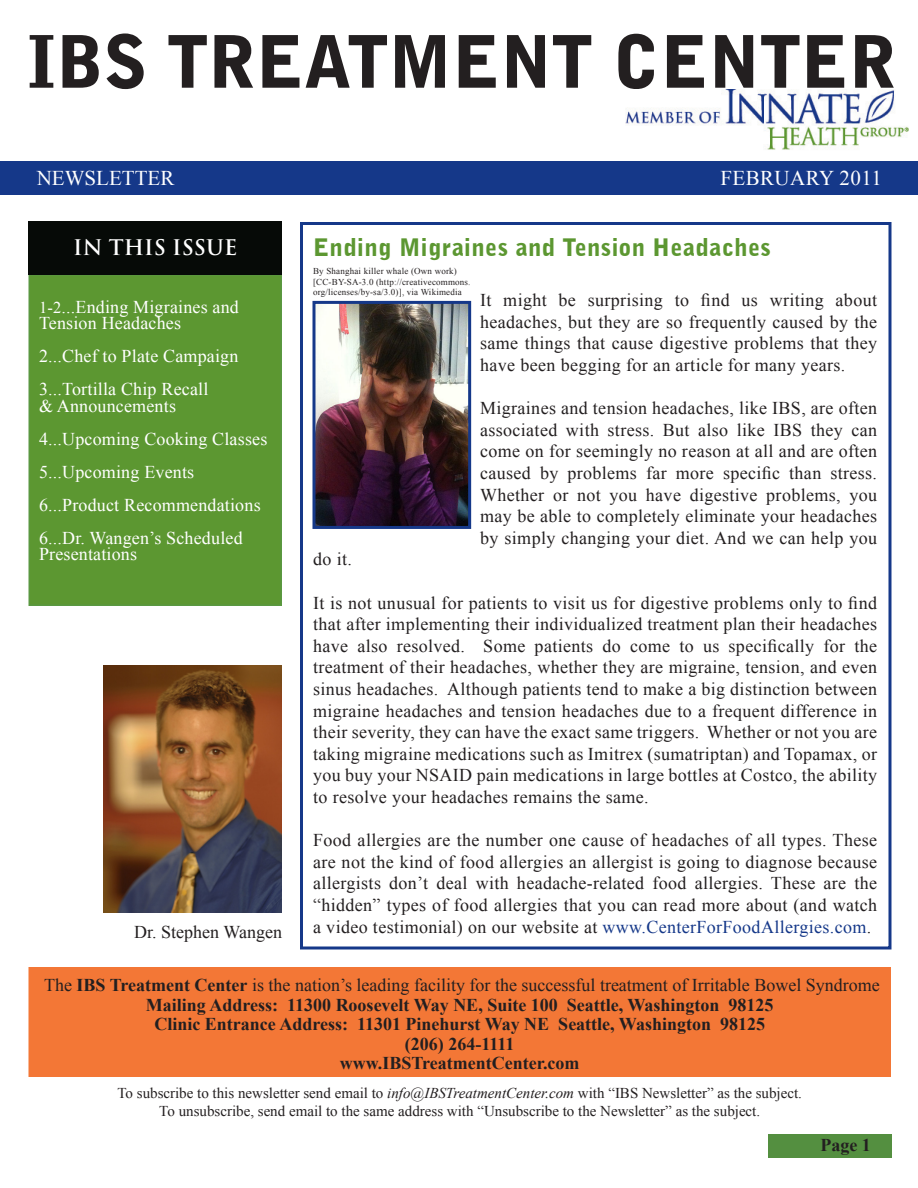
<style>
.page{position:relative;width:918px;height:1188px;background:#fff}
.page>*{position:absolute;margin:0;border:0;box-sizing:border-box;transform-origin:0 0}
.t1{font:900 72px "Bell Gothic BT";color:#231f20}
.t2{font:900 24px "Bell Gothic BT";letter-spacing:.02em;color:#5c9731}
.t3{font:21px "Times New Roman";letter-spacing:.02em;color:#fff}
.t4{font:700 21px "Trajan Pro";color:#fff}
.t5{font:21px "Times New Roman";color:#fff}
.t6{font:18px/21.6px "Times New Roman";letter-spacing:.02em;color:#231f20;text-align:justify}
.t7{font:18px/16.5px "Times New Roman";letter-spacing:.01em;color:#fff}
.t8{font:700 18px/19.5px "Times New Roman";color:#231f20;text-align:center}
.t9{font:18px "Times New Roman";color:#231f20}
.t10{font:15px "Times New Roman";color:#231f20}
.t11{font:9px/10.8px "Times New Roman";letter-spacing:.02em;color:#231f20}
.s1{font-size:16.5px}
.s2{color:#153889}
.s3{font-weight:700}
.s4{font-style:italic}
</style>
<div class="page">
<div style="left:28px;top:274px;width:254px;height:332px;background:#5c9731;border:2px solid #5a9841"></div>
<div style="left:300px;top:222px;width:591px;height:728px;border:3px solid #153889"></div>
<div style="left:768px;top:1134px;width:123px;height:24px;background:#548f40"></div>
<div style="left:29px;top:968px;width:861px;height:108px;background:#f37736"></div>
<div style="left:28px;top:967px;width:863px;height:110px;border:2px solid #f37736"></div>
<div style="left:28px;top:221px;width:254px;height:53px;background:#060a07"></div>
<div style="left:0;top:162px;width:918px;height:33px;background:#153889"></div>
<img style="left:625px;top:90px;width:284px;height:60px">
<img style="left:104px;top:665px;width:178px;height:248px">
<img style="left:316px;top:305px;width:151px;height:220px">
<div style="left:312px;top:301px;width:159px;height:228px;border:3px solid #153889"></div>
<p class="t1" style="left:28px;top:17px;width:870px">IBS TREATMENT CENTER</p>
<p class="t5" style="left:37px;top:164px;width:139px">NEWSLETTER</p>
<p class="t3" style="left:720px;top:164px;width:163px">FEBRUARY 2011</p>
<p class="t4" style="left:73px;top:234px;width:166px">IN THIS ISSUE</p>
<p class="t7" style="left:39px;top:298px;width:201px"><span class="s1">1-2</span>...Ending Migraines and<br>Tension Headaches</p>
<p class="t7" style="left:39px;top:348px;width:201px">2...Chef to Plate Campaign</p>
<p class="t7" style="left:39px;top:381px;width:171px">3...Tortilla Chip Recall</p>
<p class="t7" style="left:39px;top:397px;width:139px">&amp; Announcements</p>
<p class="t7" style="left:39px;top:430px;width:230px">4...Upcoming Cooking Classes</p>
<p class="t7" style="left:39px;top:463px;width:157px">5...Upcoming Events</p>
<p class="t7" style="left:39px;top:496px;width:223px">6...Product Recommendations</p>
<p class="t7" style="left:39px;top:529px;width:205px">6...Dr. Wangen’s Scheduled<br>Presentations</p>
<p class="t9" style="left:134px;top:920px;width:149px">Dr. Stephen Wangen</p>
<p class="t2" style="left:313px;top:232px;width:459px">Ending Migraines and Tension Headaches</p>
<p class="t6" style="left:480px;top:289px;width:399px">It might be surprising to find us writing about headaches, but they are so frequently caused by the same things that cause digestive problems that they have been begging for an article for many years.</p>
<p class="t6" style="left:480px;top:397px;width:399px">Migraines and tension headaches, like IBS, are often associated with stress. But also like IBS they can come on for seemingly no reason at all and are often caused by problems far more specific than stress.<br>Whether or not you have digestive problems, you may be able to completely eliminate your headaches by simply changing your diet. And we can help you</p>
<p class="t6" style="left:313px;top:548px;width:40px">do it.</p>
<p class="t6" style="left:313px;top:592px;width:566px">It is not unusual for patients to visit us for digestive problems only to find that after implementing their individualized treatment plan their headaches have also resolved. Some patients do come to us specifically for the treatment of their headaches, whether they are migraine, tension, and even sinus headaches. Although patients tend to make a big distinction between migraine headaches and tension headaches due to a frequent difference in their severity, they can have the exact same triggers. Whether or not you are taking migraine medications such as Imitrex (sumatriptan) and Topamax, or you buy your NSAID pain medications in large bottles at Costco, the ability to resolve your headaches remains the same.</p>
<p class="t6" style="left:313px;top:829px;width:566px">Food allergies are the number one cause of headaches of all types. These are not the kind of food allergies an allergist is going to diagnose because allergists don’t deal with headache-related food allergies. These are the “hidden” types of food allergies that you can read more about (and watch a video testimonial) on our website at <span class="s2">www.CenterForFoodAllergies.com</span>.</p>
<p class="t11" style="left:313px;top:265px;width:159px">By Shanghai killer whale (Own work) [CC-BY-SA-3.0 (http://creativecommons. org/licenses/by-sa/3.0)], via Wikimedia</p>
<p class="t9" style="left:44px;top:973px;width:837px">The <span class="s3">IBS Treatment Center</span> is the nation’s leading facility for the successful treatment of Irritable Bowel Syndrome</p>
<p class="t8" style="left:146px;top:995px;width:629px">Mailing Address: 11300 Roosevelt Way NE, Suite 100 Seattle, Washington 98125<br>Clinic Entrance Address: 11301 Pinehurst Way NE Seattle, Washington 98125 (206) 264-1111<br>www.IBSTreatmentCenter.com</p>
<p class="t10" style="left:117px;top:1083px;width:686px">To subscribe to this newsletter send email to <span class="s4">info@IBSTreatmentCenter.com</span> with “IBS Newsletter” as the subject.</p>
<p class="t10" style="left:159px;top:1101px;width:602px">To unsubscribe, send email to the same address with “Unsubscribe to the Newsletter” as the subject.</p>
<p class="t8" style="left:820px;top:1134px;width:52px">Page 1</p>
</div>
